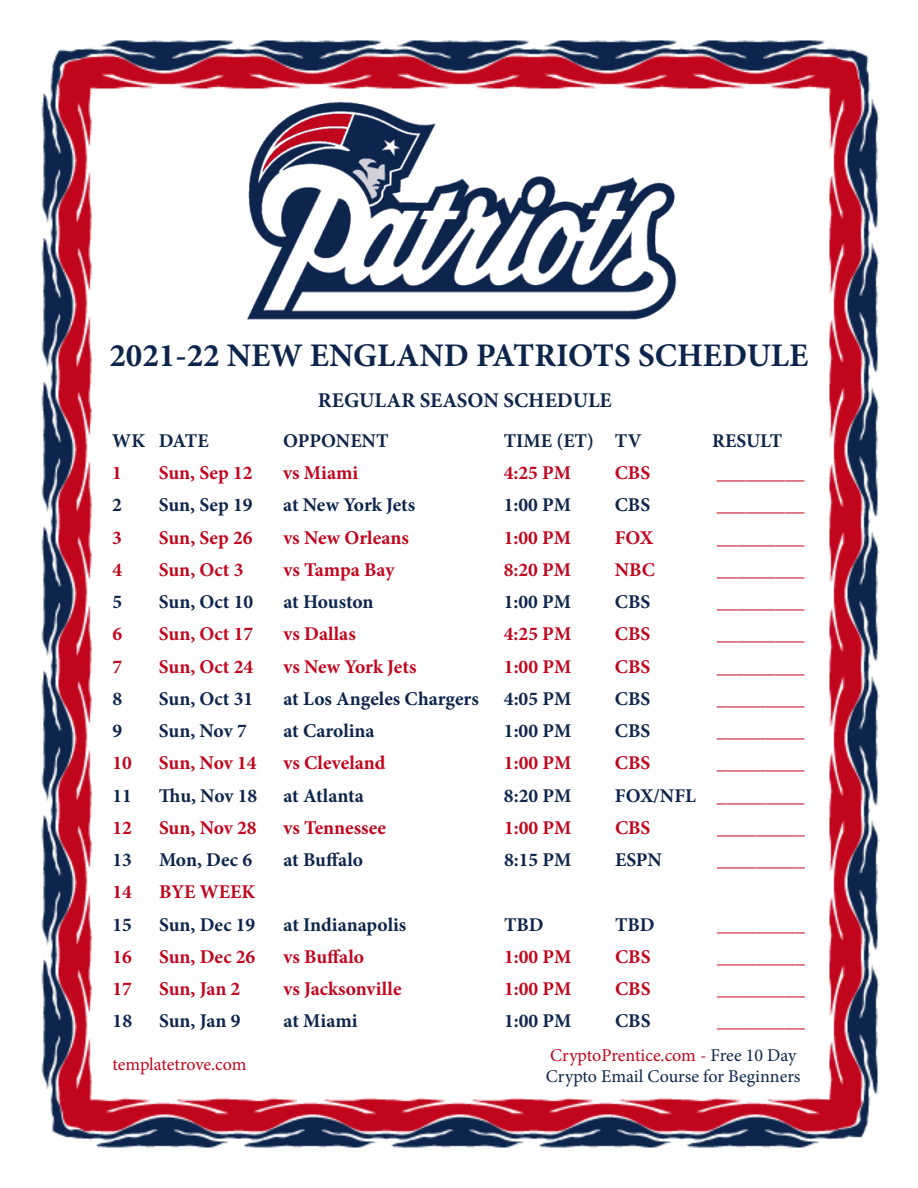
<style>
.page{position:relative;width:918px;height:1188px;background:#fff}
.page>*{position:absolute;margin:0;border:0;box-sizing:border-box;transform-origin:0 0}
.t1{font:700 33px "Minion Pro";color:#0d254c}
.t2{font:700 21px "Minion Pro";color:#0d254c}
.t3{font:700 19.5px "Minion Pro";color:#c1051d}
.t4{font:700 19.5px "Minion Pro";color:#0d254c}
.t5{font:18px/21.6px "Minion Pro";color:#0d254c}
.t6{font:18px "Minion Pro";letter-spacing:-.005em;color:#c1051d}
.s1{color:#0d254c}
.s2{color:#c1051d}
</style>
<div class="page">
<img style="left:41px;top:40px;width:839px;height:1108px">
<img style="left:235px;top:96px;width:447px;height:231px">
<h1 class="t1" style="left:109px;top:332px;width:700px">2021-22 NEW ENGLAND PATRIOTS SCHEDULE</h1>
<p class="t2" style="left:318px;top:385px;width:295px">REGULAR SEASON SCHEDULE</p>
<p class="t4" style="left:112px;top:427px;width:98px">WK DATE</p>
<p class="t4" style="left:283px;top:427px;width:107px">OPPONENT</p>
<p class="t4" style="left:504px;top:427px;width:139px">TIME (ET) TV</p>
<p class="t4" style="left:712px;top:427px;width:71px">RESULT</p>
<p class="t3" style="left:112px;top:459px;width:11px">1</p>
<p class="t3" style="left:159px;top:459px;width:95px">Sun, Sep 12</p>
<p class="t3" style="left:283px;top:459px;width:77px">vs Miami</p>
<p class="t3" style="left:504px;top:459px;width:69px">4:25 PM</p>
<p class="t3" style="left:615px;top:459px;width:37px">CBS</p>
<p class="t3" style="left:717px;top:459px;width:89px">_________</p>
<p class="t4" style="left:112px;top:491px;width:11px">2</p>
<p class="t4" style="left:159px;top:491px;width:95px">Sun, Sep 19</p>
<p class="t4" style="left:283px;top:491px;width:134px">at New York Jets</p>
<p class="t4" style="left:504px;top:491px;width:69px">1:00 PM</p>
<p class="t4" style="left:615px;top:491px;width:37px">CBS</p>
<p class="t3" style="left:717px;top:491px;width:89px">_________</p>
<p class="t3" style="left:112px;top:524px;width:11px">3</p>
<p class="t3" style="left:159px;top:524px;width:95px">Sun, Sep 26</p>
<p class="t3" style="left:283px;top:524px;width:127px">vs New Orleans</p>
<p class="t3" style="left:504px;top:524px;width:69px">1:00 PM</p>
<p class="t3" style="left:615px;top:524px;width:40px">FOX</p>
<p class="t3" style="left:717px;top:524px;width:89px">_________</p>
<p class="t3" style="left:112px;top:556px;width:11px">4</p>
<p class="t3" style="left:159px;top:556px;width:86px">Sun, Oct 3</p>
<p class="t3" style="left:283px;top:556px;width:113px">vs Tampa Bay</p>
<p class="t3" style="left:504px;top:556px;width:69px">8:20 PM</p>
<p class="t3" style="left:615px;top:556px;width:42px">NBC</p>
<p class="t3" style="left:717px;top:556px;width:89px">_________</p>
<p class="t4" style="left:112px;top:588px;width:11px">5</p>
<p class="t4" style="left:159px;top:588px;width:96px">Sun, Oct 10</p>
<p class="t4" style="left:283px;top:588px;width:92px">at Houston</p>
<p class="t4" style="left:504px;top:588px;width:69px">1:00 PM</p>
<p class="t4" style="left:615px;top:588px;width:37px">CBS</p>
<p class="t3" style="left:717px;top:588px;width:89px">_________</p>
<p class="t3" style="left:112px;top:620px;width:11px">6</p>
<p class="t3" style="left:159px;top:620px;width:96px">Sun, Oct 17</p>
<p class="t3" style="left:283px;top:620px;width:74px">vs Dallas</p>
<p class="t3" style="left:504px;top:620px;width:69px">4:25 PM</p>
<p class="t3" style="left:615px;top:620px;width:37px">CBS</p>
<p class="t3" style="left:717px;top:620px;width:89px">_________</p>
<p class="t3" style="left:112px;top:653px;width:11px">7</p>
<p class="t3" style="left:159px;top:653px;width:96px">Sun, Oct 24</p>
<p class="t3" style="left:283px;top:653px;width:135px">vs New York Jets</p>
<p class="t3" style="left:504px;top:653px;width:69px">1:00 PM</p>
<p class="t3" style="left:615px;top:653px;width:37px">CBS</p>
<p class="t3" style="left:717px;top:653px;width:89px">_________</p>
<p class="t4" style="left:112px;top:685px;width:11px">8</p>
<p class="t4" style="left:159px;top:685px;width:96px">Sun, Oct 31</p>
<p class="t4" style="left:283px;top:685px;width:197px">at Los Angeles Chargers</p>
<p class="t4" style="left:504px;top:685px;width:69px">4:05 PM</p>
<p class="t4" style="left:615px;top:685px;width:37px">CBS</p>
<p class="t3" style="left:717px;top:685px;width:89px">_________</p>
<p class="t4" style="left:112px;top:717px;width:11px">9</p>
<p class="t4" style="left:159px;top:717px;width:89px">Sun, Nov 7</p>
<p class="t4" style="left:283px;top:717px;width:93px">at Carolina</p>
<p class="t4" style="left:504px;top:717px;width:69px">1:00 PM</p>
<p class="t4" style="left:615px;top:717px;width:37px">CBS</p>
<p class="t3" style="left:717px;top:717px;width:89px">_________</p>
<p class="t3" style="left:112px;top:749px;width:21px">10</p>
<p class="t3" style="left:159px;top:749px;width:99px">Sun, Nov 14</p>
<p class="t3" style="left:283px;top:749px;width:104px">vs Cleveland</p>
<p class="t3" style="left:504px;top:749px;width:69px">1:00 PM</p>
<p class="t3" style="left:615px;top:749px;width:37px">CBS</p>
<p class="t3" style="left:717px;top:749px;width:89px">_________</p>
<p class="t4" style="left:112px;top:782px;width:21px">11</p>
<p class="t4" style="left:159px;top:782px;width:100px">Thu, Nov 18</p>
<p class="t4" style="left:283px;top:782px;width:82px">at Atlanta</p>
<p class="t4" style="left:504px;top:782px;width:69px">8:20 PM</p>
<p class="t3" style="left:615px;top:782px;width:191px"><span class="s1">FOX/NFL</span> _________</p>
<p class="t3" style="left:112px;top:814px;width:21px">12</p>
<p class="t3" style="left:159px;top:814px;width:99px">Sun, Nov 28</p>
<p class="t3" style="left:284px;top:814px;width:104px">vs Tennessee</p>
<p class="t3" style="left:504px;top:814px;width:69px">1:00 PM</p>
<p class="t3" style="left:615px;top:814px;width:37px">CBS</p>
<p class="t3" style="left:717px;top:814px;width:89px">_________</p>
<p class="t4" style="left:113px;top:846px;width:21px">13</p>
<p class="t4" style="left:159px;top:846px;width:95px">Mon, Dec 6</p>
<p class="t4" style="left:284px;top:846px;width:81px">at Buffalo</p>
<p class="t4" style="left:504px;top:846px;width:69px">8:15 PM</p>
<p class="t4" style="left:615px;top:846px;width:48px">ESPN</p>
<p class="t3" style="left:717px;top:846px;width:89px">_________</p>
<p class="t3" style="left:113px;top:878px;width:21px">14</p>
<p class="t3" style="left:159px;top:878px;width:98px">BYE WEEK</p>
<p class="t4" style="left:113px;top:911px;width:21px">15</p>
<p class="t4" style="left:159px;top:911px;width:98px">Sun, Dec 19</p>
<p class="t4" style="left:284px;top:911px;width:124px">at Indianapolis</p>
<p class="t4" style="left:504px;top:911px;width:41px">TBD</p>
<p class="t4" style="left:615px;top:911px;width:41px">TBD</p>
<p class="t3" style="left:717px;top:911px;width:89px">_________</p>
<p class="t3" style="left:113px;top:943px;width:21px">16</p>
<p class="t3" style="left:159px;top:943px;width:98px">Sun, Dec 26</p>
<p class="t3" style="left:284px;top:943px;width:82px">vs Buffalo</p>
<p class="t3" style="left:504px;top:943px;width:69px">1:00 PM</p>
<p class="t3" style="left:615px;top:943px;width:37px">CBS</p>
<p class="t3" style="left:717px;top:943px;width:89px">_________</p>
<p class="t3" style="left:113px;top:975px;width:21px">17</p>
<p class="t3" style="left:159px;top:975px;width:83px">Sun, Jan 2</p>
<p class="t3" style="left:284px;top:975px;width:119px">vs Jacksonville</p>
<p class="t3" style="left:504px;top:975px;width:69px">1:00 PM</p>
<p class="t3" style="left:615px;top:975px;width:37px">CBS</p>
<p class="t3" style="left:717px;top:975px;width:89px">_________</p>
<p class="t4" style="left:113px;top:1007px;width:21px">18</p>
<p class="t4" style="left:159px;top:1007px;width:83px">Sun, Jan 9</p>
<p class="t4" style="left:284px;top:1007px;width:75px">at Miami</p>
<p class="t4" style="left:504px;top:1007px;width:69px">1:00 PM</p>
<p class="t4" style="left:615px;top:1007px;width:37px">CBS</p>
<p class="t3" style="left:717px;top:1007px;width:89px">_________</p>
<p class="t5" style="left:546px;top:1044px;width:256px"><span class="s2">CryptoPrentice.com -</span> Free 10 Day<br>Crypto Email Course for Beginners</p>
<p class="t6" style="left:113px;top:1052px;width:136px">templatetrove.com</p>
</div>
